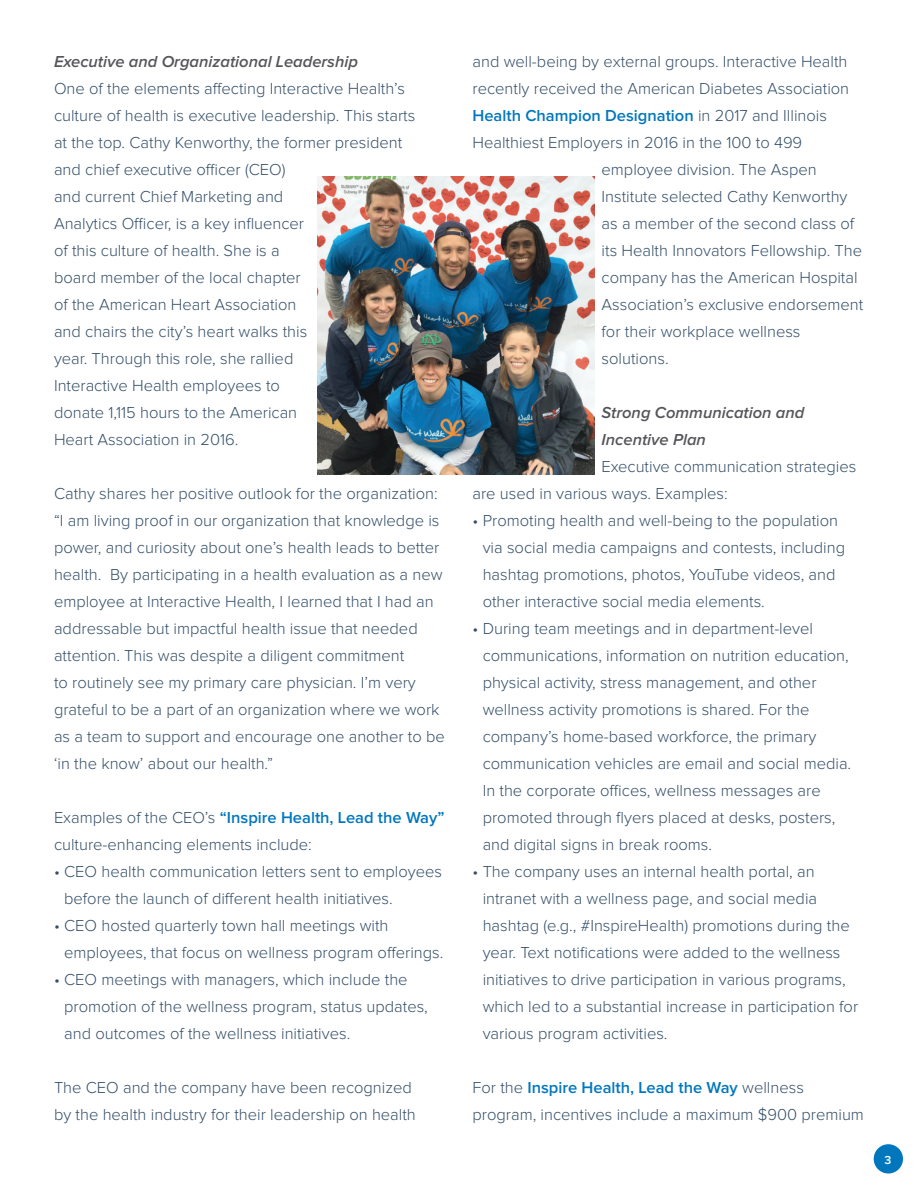
<style>
.page{position:relative;width:918px;height:1188px;background:#fff}
.page>*{position:absolute;margin:0;border:0;box-sizing:border-box;transform-origin:0 0}
.t1{font:300 16.5px/27px "Proxima Nova";color:#354f68}
.t2{font:italic 600 16.5px/27px "Proxima Nova";color:#55565a}
.t3{font:600 16.5px "Proxima Nova";color:#0077bd}
.t4{font:600 12px "Proxima Nova";color:#fff}
.s1{font-weight:600;color:#0077bd}
.s2{font-weight:300;color:#354f68}
</style>
<div class="page">
<div style="left:874px;top:1144px;width:29px;height:30px;background:#0077bd;border-radius:50%"></div>
<img style="left:317px;top:177px;width:278px;height:297px">
<p class="t2" style="left:54px;top:49px;width:305px">Executive and Organizational Leadership</p>
<p class="t1" style="left:54px;top:76px;width:363px">One of the elements affecting Interactive Health’s culture of health is executive leadership. This starts at the top. Cathy Kenworthy, the former president and chief executive officer (CEO)<br>and current Chief Marketing and<br>Analytics Officer, is a key influencer<br>of this culture of health. She is a<br>board member of the local chapter<br>of the American Heart Association<br>and chairs the city’s heart walks this<br>year. Through this role, she rallied<br>Interactive Health employees to<br>donate 1,115 hours to the American<br>Heart Association in 2016.</p>
<p class="t1" style="left:54px;top:481px;width:393px">Cathy shares her positive outlook for the organization: “I am living proof in our organization that knowledge is power, and curiosity about one’s health leads to better health. By participating in a health evaluation as a new employee at Interactive Health, I learned that I had an addressable but impactful health issue that needed attention. This was despite a diligent commitment<br>to routinely see my primary care physician. I’m very grateful to be a part of an organization where we work as a team to support and encourage one another to be ‘in the know’ about our health.”</p>
<p class="t1" style="left:54px;top:805px;width:392px">Examples of the CEO’s <span class="s1">“Inspire Health, Lead the Way” </span>culture-enhancing elements include:</p>
<p class="t1" style="left:64px;top:859px;width:379px;text-indent:-10px">• CEO health communication letters sent to employees before the launch of different health initiatives.</p>
<p class="t1" style="left:64px;top:913px;width:381px;text-indent:-10px">• CEO hosted quarterly town hall meetings with employees, that focus on wellness program offerings.</p>
<p class="t1" style="left:64px;top:967px;width:365px;text-indent:-10px">• CEO meetings with managers, which include the promotion of the wellness program, status updates, and outcomes of the wellness initiatives.</p>
<p class="t1" style="left:54px;top:1075px;width:363px">The CEO and the company have been recognized by the health industry for their leadership on health</p>
<p class="t1" style="left:473px;top:49px;width:377px">and well-being by external groups. Interactive Health</p>
<p class="t1" style="left:473px;top:76px;width:378px">recently received the American Diabetes Association</p>
<p class="t3" style="left:473px;top:108px;width:356px">Health Champion Designation <span class="s2">in 2017 and Illinois</span></p>
<p class="t1" style="left:473px;top:130px;width:331px">Healthiest Employers in 2016 in the 100 to 499</p>
<p class="t1" style="left:602px;top:157px;width:217px">employee division. The Aspen</p>
<p class="t1" style="left:602px;top:184px;width:247px">Institute selected Cathy Kenworthy</p>
<p class="t1" style="left:602px;top:211px;width:254px">as a member of the second class of</p>
<p class="t1" style="left:602px;top:238px;width:262px">its Health Innovators Fellowship. The</p>
<p class="t1" style="left:602px;top:265px;width:257px">company has the American Hospital</p>
<p class="t1" style="left:602px;top:292px;width:263px">Association’s exclusive endorsement</p>
<p class="t1" style="left:602px;top:319px;width:200px">for their workplace wellness</p>
<p class="t1" style="left:602px;top:346px;width:69px">solutions.</p>
<p class="t2" style="left:602px;top:400px;width:204px">Strong Communication and<br>Incentive Plan</p>
<p class="t1" style="left:473px;top:453px;width:385px;text-indent:129px">Executive communication strategies are used in various ways. Examples:</p>
<p class="t1" style="left:483px;top:507px;width:364px;text-indent:-10px">• Promoting health and well-being to the population via social media campaigns and contests, including hashtag promotions, photos, YouTube videos, and other interactive social media elements.</p>
<p class="t1" style="left:483px;top:615px;width:370px;text-indent:-10px">• During team meetings and in department-level communications, information on nutrition education, physical activity, stress management, and other wellness activity promotions is shared. For the company’s home-based workforce, the primary communication vehicles are email and social media.<br>In the corporate offices, wellness messages are promoted through flyers placed at desks, posters, and digital signs in break rooms.</p>
<p class="t1" style="left:483px;top:858px;width:377px;text-indent:-10px">• The company uses an internal health portal, an intranet with a wellness page, and social media hashtag (e.g., #InspireHealth) promotions during the year. Text notifications were added to the wellness initiatives to drive participation in various programs, which led to a substantial increase in participation for various program activities.</p>
<p class="t1" style="left:473px;top:1074px;width:393px">For the <span class="s1">Inspire Health, Lead the Way</span> wellness program, incentives include a maximum $900 premium</p>
<p class="t4" style="left:885px;top:1154px;width:8px">3</p>
</div>
